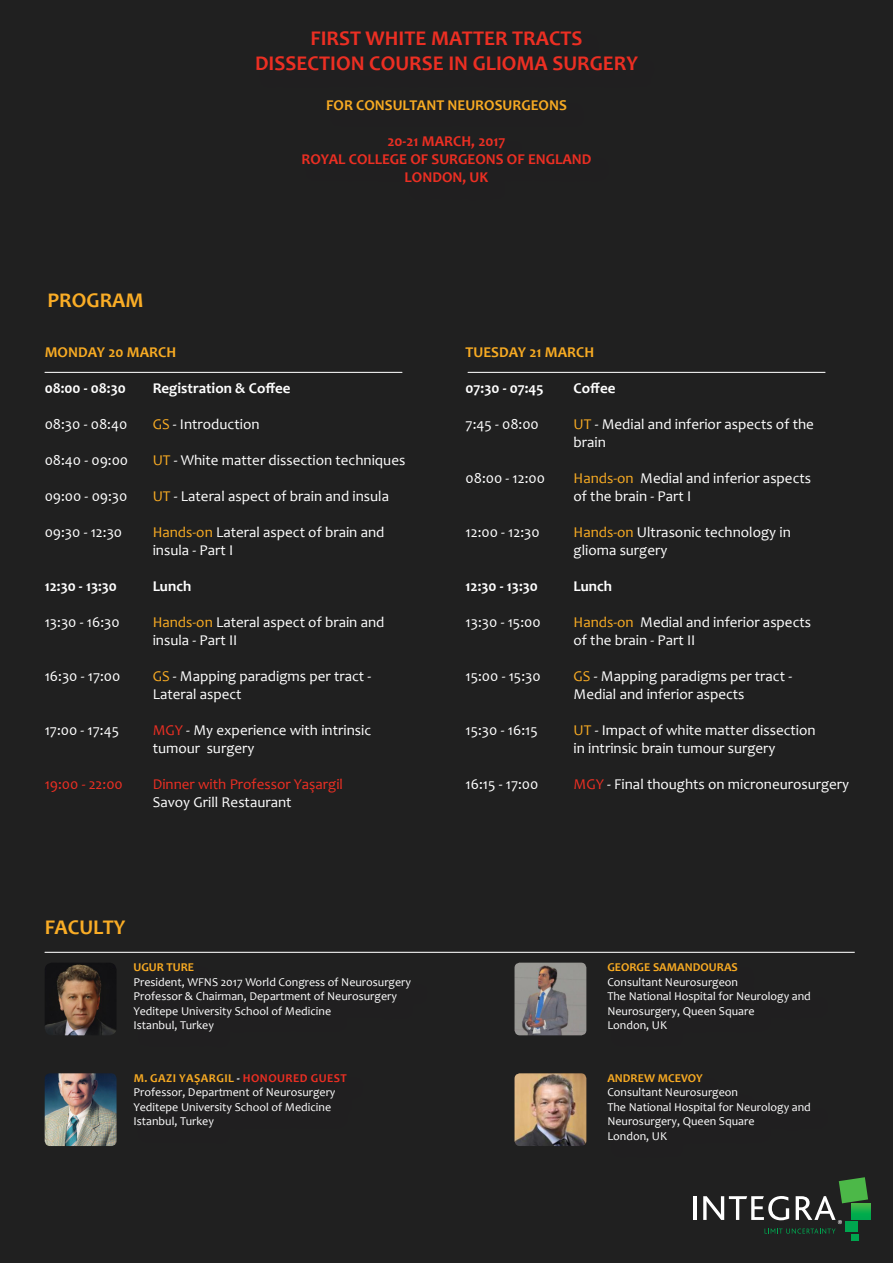
<style>
.page{position:relative;width:893px;height:1263px;background:#202020}
.page>*{position:absolute;margin:0;border:0;box-sizing:border-box;transform-origin:0 0}
.t1{font:700 21px "Candara";color:#ec2f23}
.t2{font:700 21px "Candara";color:#faad26}
.t3{font:15px/18px "Candara";color:#fff}
.t4{font:700 15px "Candara";color:#fff}
.t5{font:700 15px "Candara";color:#ec2f23}
.t6{font:700 15px "Candara";color:#f8ab23}
.t7{font:15px "Candara";color:#ec2f23}
.t8{font:12px "Candara";color:#fff}
.t9{font:700 12px "Candara";color:#f8ab23}
.t10{font:700 12px "Candara";letter-spacing:.04em;color:#f8ab23}
.s1{color:#f8ab23}
.s2{color:#ec2f23}
.s3{color:#fff}
</style>
<div class="page">
<hr style="left:693px;top:1196px;width:3px;height:24px;background:#fff">
<div style="left:851px;top:1234px;width:8px;height:7px;background:#00a54f"></div>
<svg style="left:868px;top:1203px;width:2px;height:17px"></svg>
<svg style="left:703px;top:1177px;width:165px;height:56px"></svg>
<img style="left:514px;top:963px;width:72px;height:72px">
<img style="left:45px;top:1073px;width:72px;height:73px">
<img style="left:45px;top:963px;width:71px;height:72px">
<hr style="left:45px;top:952px;width:810px;height:1px;background:#fff">
<hr style="left:45px;top:372px;width:357px;height:1px;background:#fff">
<hr style="left:468px;top:372px;width:357px;height:1px;background:#fff">
<img style="left:514px;top:1073px;width:72px;height:73px">
<p class="t2" style="left:48px;top:287px;width:97px">PROGRAM</p>
<p class="t1" style="left:310px;top:25px;width:274px">FIRST WHITE MATTER TRACTS</p>
<p class="t1" style="left:255px;top:50px;width:384px">DISSECTION COURSE IN GLIOMA SURGERY</p>
<p class="t6" style="left:326px;top:96px;width:242px">FOR CONSULTANT NEUROSURGEONS</p>
<p class="t5" style="left:387px;top:132px;width:120px">20-21 MARCH, 2017</p>
<p class="t5" style="left:301px;top:150px;width:292px">ROYAL COLLEGE OF SURGEONS OF ENGLAND</p>
<p class="t5" style="left:405px;top:168px;width:85px">LONDON, UK</p>
<p class="t6" style="left:45px;top:343px;width:133px">MONDAY 20 MARCH</p>
<p class="t4" style="left:45px;top:379px;width:83px">08:00 - 08:30</p>
<p class="t4" style="left:153px;top:379px;width:139px">Registration &amp; Coffee</p>
<p class="t3" style="left:45px;top:415px;width:84px">08:30 - 08:40</p>
<p class="t3" style="left:153px;top:415px;width:108px"><span class="s1">GS</span> - Introduction</p>
<p class="t3" style="left:45px;top:451px;width:85px">08:40 - 09:00</p>
<p class="t3" style="left:153px;top:451px;width:254px"><span class="s1">UT</span> - White matter dissection techniques</p>
<p class="t3" style="left:45px;top:487px;width:84px">09:00 - 09:30</p>
<p class="t3" style="left:153px;top:487px;width:238px"><span class="s1">UT</span> - Lateral aspect of brain and insula</p>
<p class="t3" style="left:45px;top:523px;width:79px">09:30 - 12:30</p>
<p class="t3" style="left:153px;top:523px;width:233px"><span class="s1">Hands-on</span> Lateral aspect of brain and insula - Part I</p>
<p class="t4" style="left:45px;top:577px;width:74px">12:30 - 13:30</p>
<p class="t4" style="left:153px;top:577px;width:40px">Lunch</p>
<p class="t3" style="left:45px;top:613px;width:76px">13:30 - 16:30</p>
<p class="t3" style="left:153px;top:613px;width:233px"><span class="s1">Hands-on</span> Lateral aspect of brain and insula - Part II</p>
<p class="t3" style="left:45px;top:667px;width:77px">16:30 - 17:00</p>
<p class="t3" style="left:153px;top:667px;width:220px"><span class="s1">GS</span> - Mapping paradigms per tract -</p>
<p class="t3" style="left:153px;top:685px;width:91px">Lateral aspect</p>
<p class="t3" style="left:45px;top:721px;width:76px">17:00 - 17:45</p>
<p class="t3" style="left:153px;top:721px;width:220px"><span class="s2">MGY</span> - My experience with intrinsic</p>
<p class="t3" style="left:153px;top:739px;width:103px">tumour surgery</p>
<p class="t7" style="left:45px;top:775px;width:80px">19:00 - 22:00</p>
<p class="t7" style="left:153px;top:775px;width:192px">Dinner with Professor Yaşargil</p>
<p class="t3" style="left:153px;top:793px;width:140px">Savoy Grill Restaurant</p>
<p class="t2" style="left:45px;top:914px;width:82px">FACULTY</p>
<p class="t9" style="left:134px;top:960px;width:62px">UGUR TURE</p>
<p class="t8" style="left:134px;top:974px;width:279px">President, WFNS 2017 World Congress of Neurosurgery</p>
<p class="t8" style="left:134px;top:989px;width:265px">Professor &amp; Chairman, Department of Neurosurgery</p>
<p class="t8" style="left:134px;top:1003px;width:199px">Yeditepe University School of Medicine</p>
<p class="t8" style="left:134px;top:1017px;width:82px">Istanbul, Turkey</p>
<p class="t10" style="left:134px;top:1070px;width:215px">M. GAZI YAŞARGIL <span class="s3">-</span> <span class="s2">HONOURED GUEST</span></p>
<p class="t8" style="left:134px;top:1085px;width:204px">Professor, Department of Neurosurgery</p>
<p class="t8" style="left:134px;top:1099px;width:199px">Yeditepe University School of Medicine</p>
<p class="t8" style="left:134px;top:1114px;width:82px">Istanbul, Turkey</p>
<p class="t6" style="left:466px;top:343px;width:130px">TUESDAY 21 MARCH</p>
<p class="t4" style="left:466px;top:379px;width:80px">07:30 - 07:45</p>
<p class="t4" style="left:574px;top:379px;width:43px">Coffee</p>
<p class="t3" style="left:466px;top:415px;width:75px">7:45 - 08:00</p>
<p class="t3" style="left:574px;top:415px;width:242px"><span class="s1">UT</span> - Medial and inferior aspects of the brain</p>
<p class="t3" style="left:466px;top:469px;width:81px">08:00 - 12:00</p>
<p class="t3" style="left:574px;top:469px;width:239px"><span class="s1">Hands-on</span> Medial and inferior aspects of the brain - Part I</p>
<p class="t3" style="left:466px;top:523px;width:76px">12:00 - 12:30</p>
<p class="t3" style="left:574px;top:523px;width:219px"><span class="s1">Hands-on</span> Ultrasonic technology in</p>
<p class="t3" style="left:574px;top:541px;width:95px">glioma surgery</p>
<p class="t4" style="left:466px;top:577px;width:74px">12:30 - 13:30</p>
<p class="t4" style="left:574px;top:577px;width:40px">Lunch</p>
<p class="t3" style="left:466px;top:613px;width:77px">13:30 - 15:00</p>
<p class="t3" style="left:574px;top:613px;width:239px"><span class="s1">Hands-on</span> Medial and inferior aspects of the brain - Part II</p>
<p class="t3" style="left:466px;top:667px;width:77px">15:00 - 15:30</p>
<p class="t3" style="left:574px;top:667px;width:220px"><span class="s1">GS</span> - Mapping paradigms per tract -</p>
<p class="t3" style="left:574px;top:685px;width:172px">Medial and inferior aspects</p>
<p class="t3" style="left:466px;top:721px;width:74px">15:30 - 16:15</p>
<p class="t3" style="left:574px;top:721px;width:244px"><span class="s1">UT</span> - Impact of white matter dissection in intrinsic brain tumour surgery</p>
<p class="t3" style="left:466px;top:775px;width:74px">16:15 - 17:00</p>
<p class="t3" style="left:574px;top:775px;width:277px"><span class="s2">MGY</span> - Final thoughts on microneurosurgery</p>
<p class="t9" style="left:607px;top:960px;width:132px">GEORGE SAMANDOURAS</p>
<p class="t8" style="left:607px;top:974px;width:132px">Consultant Neurosurgeon</p>
<p class="t8" style="left:607px;top:989px;width:205px">The National Hospital for Neurology and</p>
<p class="t8" style="left:607px;top:1003px;width:149px">Neurosurgery, Queen Square</p>
<p class="t8" style="left:607px;top:1017px;width:61px">London, UK</p>
<p class="t9" style="left:607px;top:1070px;width:97px">ANDREW MCEVOY</p>
<p class="t8" style="left:607px;top:1085px;width:132px">Consultant Neurosurgeon</p>
<p class="t8" style="left:607px;top:1099px;width:205px">The National Hospital for Neurology and</p>
<p class="t8" style="left:607px;top:1114px;width:149px">Neurosurgery, Queen Square</p>
<p class="t8" style="left:607px;top:1128px;width:61px">London, UK</p>
</div>
